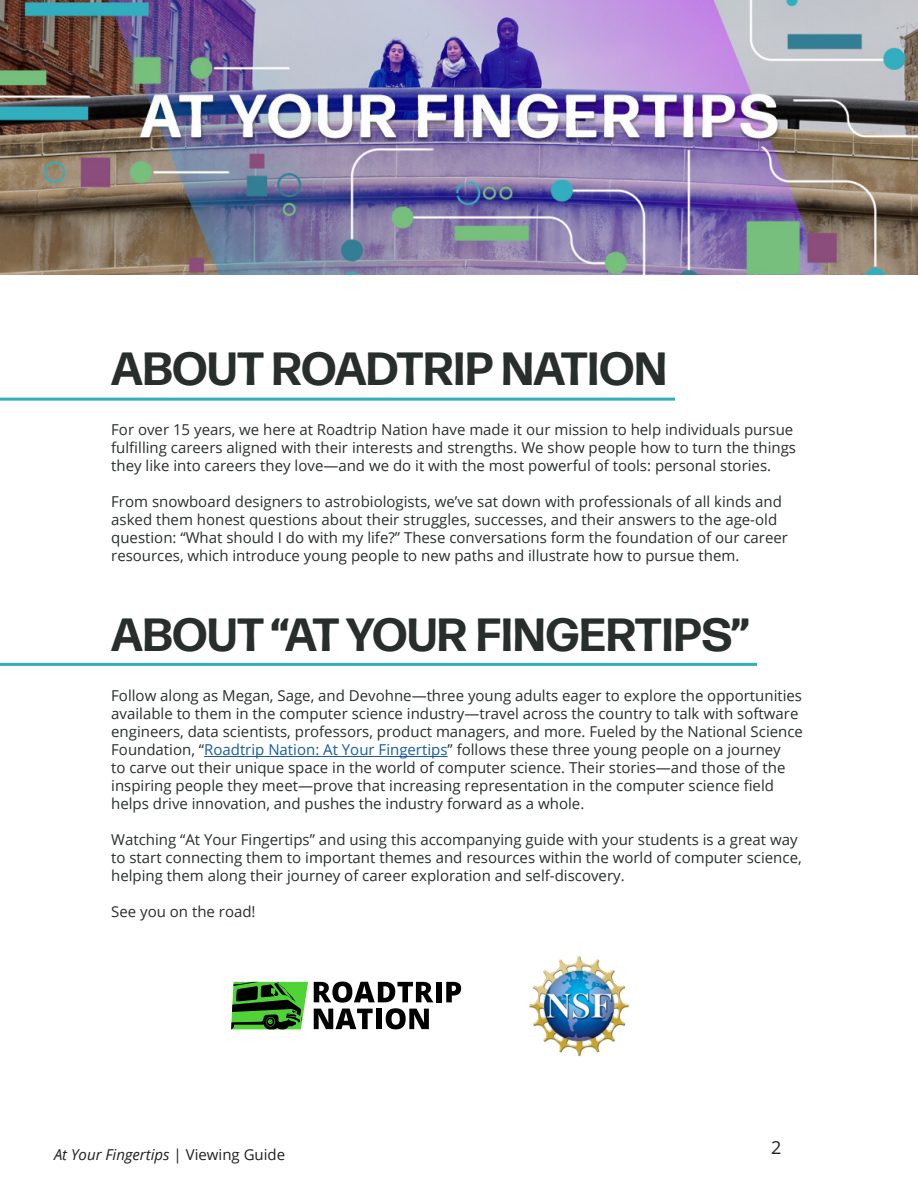
<style>
.page{position:relative;width:918px;height:1188px;background:#fff}
.page>*{position:absolute;margin:0;border:0;box-sizing:border-box;transform-origin:0 0}
.t1{font:700 46.5px "Forma DJR Micro";letter-spacing:-.01em;color:#282e2c}
.t2{font:18px "Open Sans";color:#231f20}
.t3{font:15px/18px "Open Sans";color:#282e2c}
.t4{font:italic 15px "Open Sans";color:#231f20}
.s1{color:#175d9e}
.s2{font-style:normal}
</style>
<div class="page">
<img style="left:0;top:0;width:918px;height:275px">
<hr style="left:204px;top:756px;width:244px;height:1px;background:#175d9e">
<hr style="left:0;top:398px;width:675px;height:3px;background:#30b0bd">
<hr style="left:0;top:663px;width:757px;height:3px;background:#30b0bd">
<img style="left:529px;top:956px;width:100px;height:100px">
<svg style="left:231px;top:982px;width:77px;height:47px;background:#397e2c"></svg>
<div style="left:436px;top:982px;width:6px;height:20px;background:#000"></div>
<svg style="left:446px;top:982px;width:15px;height:20px"></svg>
<svg style="left:314px;top:982px;width:119px;height:47px"></svg>
<p class="t1" style="left:111px;top:338px;width:558px">ABOUT ROADTRIP NATION</p>
<p class="t3" style="left:111px;top:420px;width:686px">For over 15 years, we here at Roadtrip Nation have made it our mission to help individuals pursue fulfilling careers aligned with their interests and strengths. We show people how to turn the things they like into careers they love—and we do it with the most powerful of tools: personal stories.</p>
<p class="t3" style="left:111px;top:492px;width:678px">From snowboard designers to astrobiologists, we’ve sat down with professionals of all kinds and asked them honest questions about their struggles, successes, and their answers to the age-old question: “What should I do with my life?” These conversations form the foundation of our career resources, which introduce young people to new paths and illustrate how to pursue them.</p>
<p class="t1" style="left:111px;top:604px;width:640px">ABOUT “AT YOUR FINGERTIPS”</p>
<p class="t3" style="left:111px;top:687px;width:693px">Follow along as Megan, Sage, and Devohne—three young adults eager to explore the opportunities available to them in the computer science industry—travel across the country to talk with software engineers, data scientists, professors, product managers, and more. Fueled by the National Science Foundation, “<span class="s1">Roadtrip Nation: At Your Fingertips</span>” follows these three young people on a journey<br>to carve out their unique space in the world of computer science. Their stories—and those of the inspiring people they meet—prove that increasing representation in the computer science field helps drive innovation, and pushes the industry forward as a whole.</p>
<p class="t3" style="left:111px;top:831px;width:692px">Watching “At Your Fingertips” and using this accompanying guide with your students is a great way to start connecting them to important themes and resources within the world of computer science, helping them along their journey of career exploration and self-discovery.</p>
<p class="t3" style="left:111px;top:903px;width:146px">See you on the road!</p>
<p class="t4" style="left:54px;top:1144px;width:233px">At Your Fingertips <span class="s2">| Viewing Guide</span></p>
<p class="t2" style="left:771px;top:1135px;width:12px">2</p>
</div>
